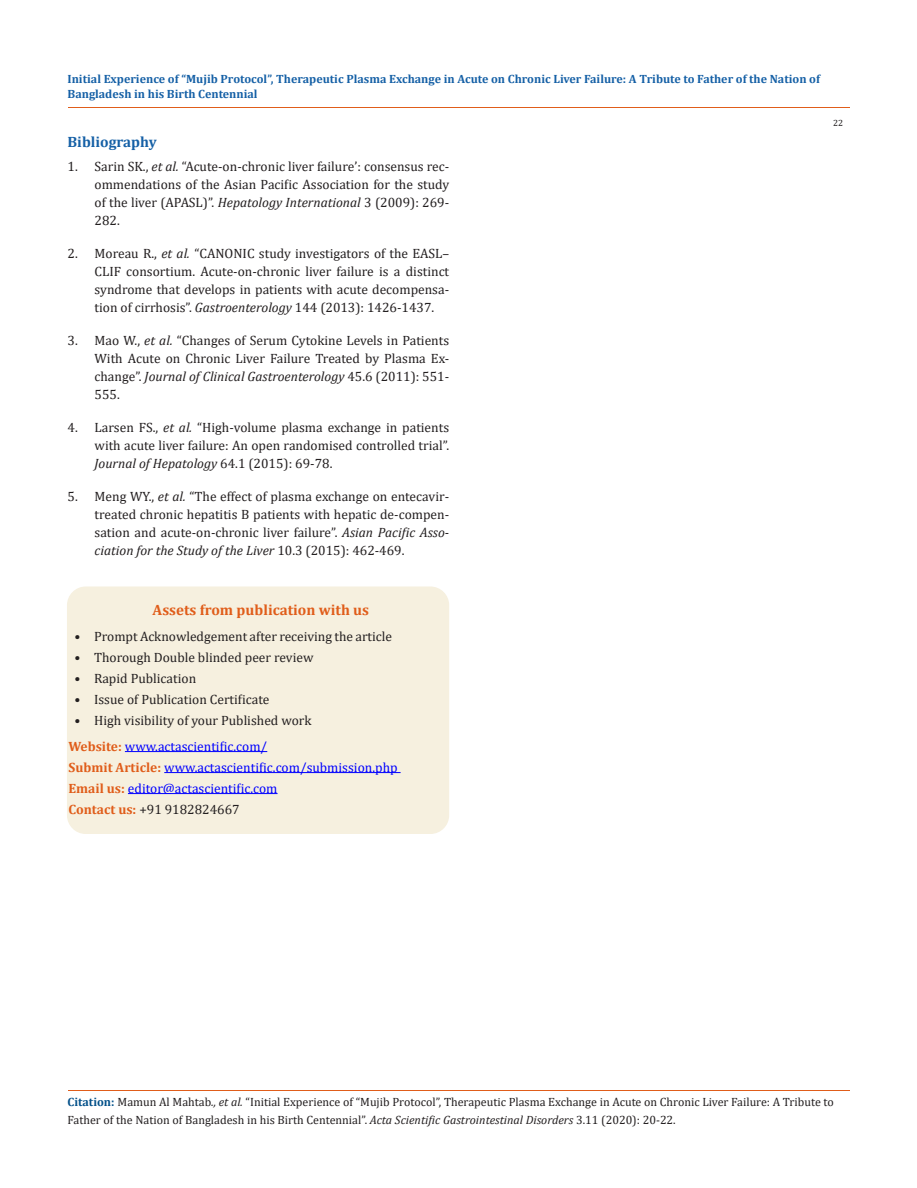
<style>
.page{position:relative;width:917px;height:1188px;background:#fff}
.page>*{position:absolute;margin:0;border:0;box-sizing:border-box;transform-origin:0 0}
.t1{font:700 15px "Cambria";color:#e05d1a}
.t2{font:700 15px "Cambria";color:#1560a6}
.t3{font:13.5px/18px "Cambria";color:#231f20;text-align:justify}
.t4{font:13.5px "Cambria";color:#00f}
.t5{font:12px/18px "Cambria";color:#231f20}
.t6{font:700 12px/15px "Cambria";color:#1560a6}
.t7{font:9px "Cambria";color:#231f20}
.s1{font-style:italic}
.s2{font-weight:700;color:#e05d1a}
.s3{font-weight:700;color:#035089}
</style>
<div class="page">
<div style="left:68px;top:587px;width:380px;height:246px;background:#f6f0df;border-radius:18px"></div>
<div style="left:67px;top:586px;width:382px;height:248px;border:2px solid #f6f0df;border-radius:18px"></div>
<hr style="left:125px;top:751px;width:142px;height:1px;background:#00f">
<hr style="left:164px;top:772px;width:236px;height:1px;background:#00f">
<hr style="left:128px;top:793px;width:149px;height:1px;background:#00f">
<hr style="left:68px;top:108px;width:781px;height:1px;background:#e05d1a">
<hr style="left:68px;top:1090px;width:781px;height:1px;background:#e05d1a">
<p class="t6" style="left:68px;top:71px;width:754px">Initial Experience of “Mujib Protocol”, Therapeutic Plasma Exchange in Acute on Chronic Liver Failure: A Tribute to Father of the Nation of<br>Bangladesh in his Birth Centennial</p>
<p class="t2" style="left:68px;top:131px;width:91px">Bibliography</p>
<p class="t3" style="left:94px;top:158px;width:356px;text-indent:-27px">1. Sarin SK., <span class="s1">et al.</span> “Acute-on-chronic liver failure’: consensus rec&shy;ommendations of the Asian Pacific Association for the study of the liver (APASL)”. <span class="s1">Hepatology International</span> 3 (2009): 269- 282.</p>
<p class="t3" style="left:94px;top:245px;width:356px;text-indent:-27px">2. Moreau R., <span class="s1">et al.</span> “CANONIC study investigators of the EASL– CLIF consortium. Acute-on-chronic liver failure is a distinct syndrome that develops in patients with acute decompensa&shy;tion of cirrhosis”. <span class="s1">Gastroenterology</span> 144 (2013): 1426-1437.</p>
<p class="t3" style="left:94px;top:332px;width:356px;text-indent:-27px">3. Mao W., <span class="s1">et al.</span> “Changes of Serum Cytokine Levels in Patients With Acute on Chronic Liver Failure Treated by Plasma Ex&shy;change”. <span class="s1">Journal of Clinical Gastroenterology</span> 45.6 (2011): 551- 555.</p>
<p class="t3" style="left:94px;top:419px;width:356px;text-indent:-27px">4. Larsen FS., <span class="s1">et al.</span> “High-volume plasma exchange in patients with acute liver failure: An open randomised controlled trial”.<br><span class="s1">Journal of Hepatology</span> 64.1 (2015): 69-78.</p>
<p class="t3" style="left:94px;top:488px;width:356px;text-indent:-27px">5. Meng WY., <span class="s1">et al.</span> “The effect of plasma exchange on entecavir&shy;treated chronic hepatitis B patients with hepatic de-compen&shy;sation and acute-on-chronic liver failure”. <span class="s1">Asian Pacific Asso&shy;ciation for the Study of the Liver</span> 10.3 (2015): 462-469.</p>
<p class="t7" style="left:833px;top:118px;width:11px">22</p>
<p class="t1" style="left:153px;top:600px;width:218px">Assets from publication with us</p>
<p class="t3" style="left:75px;top:627px;width:319px">• Prompt Acknowledgement after receiving the article</p>
<p class="t3" style="left:75px;top:648px;width:240px">• Thorough Double blinded peer review</p>
<p class="t3" style="left:75px;top:669px;width:123px">• Rapid Publication</p>
<p class="t3" style="left:75px;top:690px;width:196px">• Issue of Publication Certificate</p>
<p class="t3" style="left:75px;top:711px;width:238px">• High visibility of your Published work</p>
<p class="t4" style="left:68px;top:738px;width:200px"><span class="s2">Website:</span> www.actascientific.com/</p>
<p class="t4" style="left:68px;top:759px;width:330px"><span class="s2">Submit Article:</span> www.actascientific.com/submission.php</p>
<p class="t4" style="left:68px;top:780px;width:210px"><span class="s2">Email us:</span> editor@actascientific.com</p>
<p class="t3" style="left:68px;top:800px;width:173px"><span class="s2">Contact us:</span> +91 9182824667</p>
<p class="t5" style="left:68px;top:1093px;width:767px"><span class="s3">Citation:</span> Mamun Al Mahtab<span class="s1">., et al.</span> “Initial Experience of “Mujib Protocol”, Therapeutic Plasma Exchange in Acute on Chronic Liver Failure: A Tribute to<br>Father of the Nation of Bangladesh in his Birth Centennial”. <span class="s1">Acta Scientific Gastrointestinal Disorders</span> 3.11 (2020): 20-22.</p>
</div>
